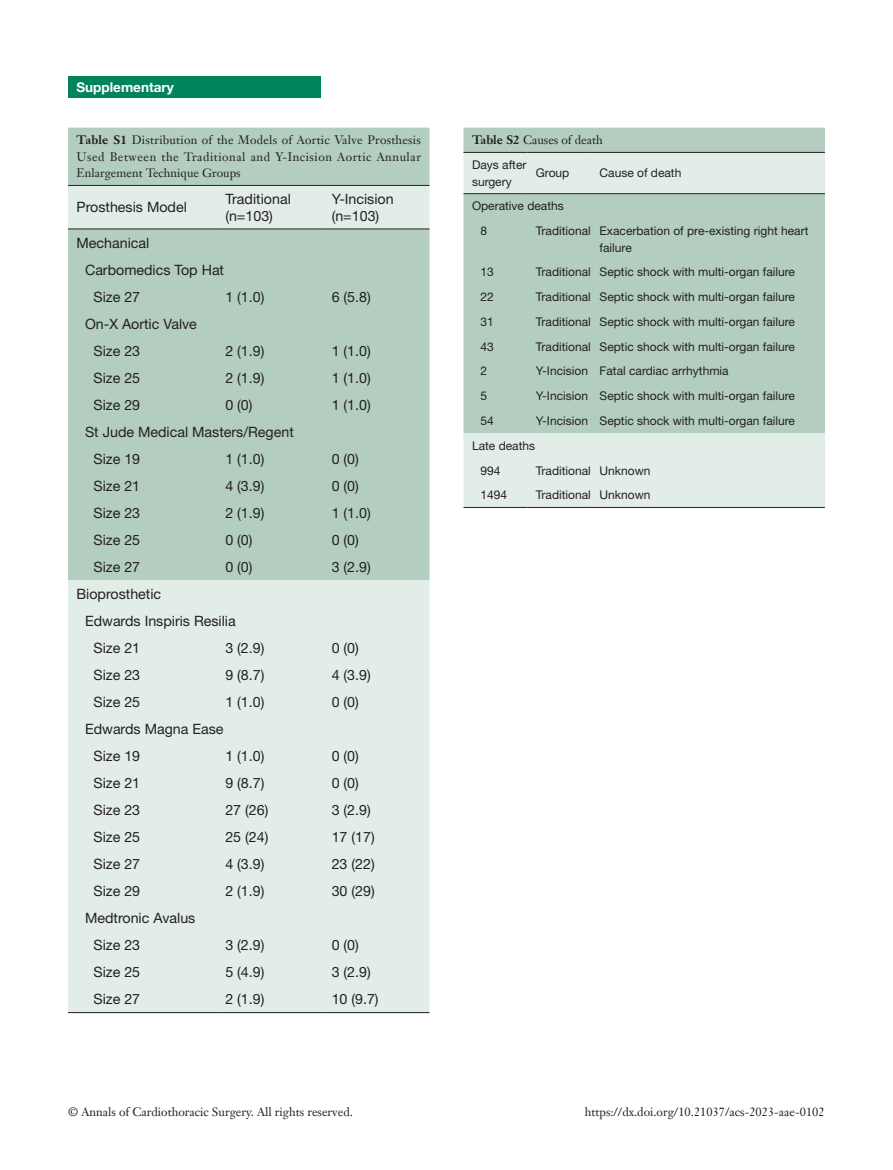
<style>
.page{position:relative;width:893px;height:1170px;background:#fff}
.page>*{position:absolute;margin:0;border:0;box-sizing:border-box;transform-origin:0 0}
.t1{font:14.25px/16.5px "Helvetica Neue LT Pro";color:#231f20}
.t2{font:700 13.5px "Helvetica Neue LT Pro";color:#fff}
.t3{font:12px/16.5px "Helvetica Neue LT Pro";color:#231f20}
.C-biaoge{font:12px/16.5px "Janson Text LT";color:#231f20;text-align:justify}
.s1{font-weight:700}
</style>
<div class="page">
<div style="left:68px;top:128px;width:361px;height:57px;background:#b3cec1"></div>
<svg style="left:68px;top:186px;width:361px;height:826px;background:#cedfd7"></svg>
<hr style="left:68px;top:185px;width:149px;height:1px;background:#231f20">
<hr style="left:217px;top:185px;width:106px;height:1px;background:#231f20">
<hr style="left:323px;top:185px;width:106px;height:1px;background:#231f20">
<hr style="left:68px;top:228px;width:149px;height:1px;background:#231f20">
<hr style="left:217px;top:228px;width:106px;height:1px;background:#231f20">
<hr style="left:323px;top:228px;width:106px;height:1px;background:#231f20">
<hr style="left:68px;top:1012px;width:149px;height:1px;background:#231f20">
<hr style="left:217px;top:1012px;width:106px;height:1px;background:#231f20">
<hr style="left:323px;top:1012px;width:106px;height:1px;background:#231f20">
<div style="left:463px;top:128px;width:362px;height:24px;background:#b3cec1"></div>
<svg style="left:463px;top:153px;width:362px;height:354px;background:#c2d7cd"></svg>
<hr style="left:463px;top:152px;width:64px;height:1px;background:#231f20">
<hr style="left:527px;top:152px;width:64px;height:1px;background:#231f20">
<hr style="left:591px;top:152px;width:234px;height:1px;background:#231f20">
<hr style="left:463px;top:507px;width:64px;height:1px;background:#231f20">
<hr style="left:527px;top:507px;width:64px;height:1px;background:#231f20">
<hr style="left:591px;top:507px;width:234px;height:1px;background:#231f20">
<hr style="left:463px;top:193px;width:64px;height:1px;background:#231f20">
<hr style="left:527px;top:193px;width:64px;height:1px;background:#231f20">
<hr style="left:591px;top:193px;width:234px;height:1px;background:#231f20">
<div style="left:68px;top:77px;width:252px;height:21px;background:#00845c"></div>
<p class="t2" style="left:77px;top:79px;width:99px">Supplementary</p>
<p class="C-biaoge" style="left:77px;top:132px;width:346px"><span class="s1">Table S1</span> Distribution of the Models of Aortic Valve Prosthesis Used Between the Traditional and Y-Incision Aortic Annular Enlargement Technique Groups</p>
<p class="t1" style="left:77px;top:198px;width:112px">Prosthesis Model</p>
<p class="t1" style="left:225px;top:190px;width:67px">Traditional (n=103)</p>
<p class="t1" style="left:332px;top:190px;width:64px">Y-Incision (n=103)</p>
<p class="t1" style="left:77px;top:234px;width:74px">Mechanical</p>
<p class="t1" style="left:85px;top:261px;width:141px">Carbomedics Top Hat</p>
<p class="t1" style="left:94px;top:288px;width:48px">Size 27</p>
<p class="t1" style="left:225px;top:288px;width:41px">1 (1.0)</p>
<p class="t1" style="left:332px;top:288px;width:41px">6 (5.8)</p>
<p class="t1" style="left:85px;top:315px;width:113px">On-X Aortic Valve</p>
<p class="t1" style="left:94px;top:342px;width:48px">Size 23</p>
<p class="t1" style="left:225px;top:342px;width:41px">2 (1.9)</p>
<p class="t1" style="left:332px;top:342px;width:41px">1 (1.0)</p>
<p class="t1" style="left:94px;top:369px;width:48px">Size 25</p>
<p class="t1" style="left:225px;top:369px;width:41px">2 (1.9)</p>
<p class="t1" style="left:332px;top:369px;width:41px">1 (1.0)</p>
<p class="t1" style="left:94px;top:396px;width:48px">Size 29</p>
<p class="t1" style="left:225px;top:396px;width:29px">0 (0)</p>
<p class="t1" style="left:332px;top:396px;width:41px">1 (1.0)</p>
<p class="t1" style="left:85px;top:423px;width:210px">St Jude Medical Masters/Regent</p>
<p class="t1" style="left:94px;top:450px;width:48px">Size 19</p>
<p class="t1" style="left:225px;top:450px;width:41px">1 (1.0)</p>
<p class="t1" style="left:332px;top:450px;width:29px">0 (0)</p>
<p class="t1" style="left:94px;top:477px;width:48px">Size 21</p>
<p class="t1" style="left:225px;top:477px;width:41px">4 (3.9)</p>
<p class="t1" style="left:332px;top:477px;width:29px">0 (0)</p>
<p class="t1" style="left:94px;top:504px;width:48px">Size 23</p>
<p class="t1" style="left:225px;top:504px;width:41px">2 (1.9)</p>
<p class="t1" style="left:332px;top:504px;width:41px">1 (1.0)</p>
<p class="t1" style="left:94px;top:531px;width:48px">Size 25</p>
<p class="t1" style="left:225px;top:531px;width:29px">0 (0)</p>
<p class="t1" style="left:332px;top:531px;width:29px">0 (0)</p>
<p class="t1" style="left:94px;top:558px;width:48px">Size 27</p>
<p class="t1" style="left:225px;top:558px;width:29px">0 (0)</p>
<p class="t1" style="left:332px;top:558px;width:41px">3 (2.9)</p>
<p class="t1" style="left:77px;top:585px;width:86px">Bioprosthetic</p>
<p class="t1" style="left:85px;top:612px;width:152px">Edwards Inspiris Resilia</p>
<p class="t1" style="left:94px;top:639px;width:48px">Size 21</p>
<p class="t1" style="left:225px;top:639px;width:41px">3 (2.9)</p>
<p class="t1" style="left:332px;top:639px;width:29px">0 (0)</p>
<p class="t1" style="left:94px;top:666px;width:48px">Size 23</p>
<p class="t1" style="left:225px;top:666px;width:41px">9 (8.7)</p>
<p class="t1" style="left:332px;top:666px;width:41px">4 (3.9)</p>
<p class="t1" style="left:94px;top:693px;width:48px">Size 25</p>
<p class="t1" style="left:225px;top:693px;width:41px">1 (1.0)</p>
<p class="t1" style="left:332px;top:693px;width:29px">0 (0)</p>
<p class="t1" style="left:85px;top:720px;width:140px">Edwards Magna Ease</p>
<p class="t1" style="left:94px;top:747px;width:48px">Size 19</p>
<p class="t1" style="left:225px;top:747px;width:41px">1 (1.0)</p>
<p class="t1" style="left:332px;top:747px;width:29px">0 (0)</p>
<p class="t1" style="left:94px;top:774px;width:48px">Size 21</p>
<p class="t1" style="left:225px;top:774px;width:41px">9 (8.7)</p>
<p class="t1" style="left:332px;top:774px;width:29px">0 (0)</p>
<p class="t1" style="left:94px;top:801px;width:48px">Size 23</p>
<p class="t1" style="left:225px;top:801px;width:45px">27 (26)</p>
<p class="t1" style="left:332px;top:801px;width:41px">3 (2.9)</p>
<p class="t1" style="left:94px;top:828px;width:48px">Size 25</p>
<p class="t1" style="left:225px;top:828px;width:45px">25 (24)</p>
<p class="t1" style="left:332px;top:828px;width:45px">17 (17)</p>
<p class="t1" style="left:94px;top:855px;width:48px">Size 27</p>
<p class="t1" style="left:225px;top:855px;width:41px">4 (3.9)</p>
<p class="t1" style="left:332px;top:855px;width:45px">23 (22)</p>
<p class="t1" style="left:94px;top:882px;width:48px">Size 29</p>
<p class="t1" style="left:225px;top:882px;width:41px">2 (1.9)</p>
<p class="t1" style="left:332px;top:882px;width:45px">30 (29)</p>
<p class="t1" style="left:85px;top:909px;width:112px">Medtronic Avalus</p>
<p class="t1" style="left:94px;top:936px;width:48px">Size 23</p>
<p class="t1" style="left:225px;top:936px;width:41px">3 (2.9)</p>
<p class="t1" style="left:332px;top:936px;width:29px">0 (0)</p>
<p class="t1" style="left:94px;top:963px;width:48px">Size 25</p>
<p class="t1" style="left:225px;top:963px;width:41px">5 (4.9)</p>
<p class="t1" style="left:332px;top:963px;width:41px">3 (2.9)</p>
<p class="t1" style="left:94px;top:990px;width:48px">Size 27</p>
<p class="t1" style="left:225px;top:990px;width:41px">2 (1.9)</p>
<p class="t1" style="left:332px;top:990px;width:48px">10 (9.7)</p>
<p class="C-biaoge" style="left:472px;top:132px;width:132px"><span class="s1">Table S2</span> Causes of death</p>
<p class="t3" style="left:472px;top:156px;width:56px">Days after surgery</p>
<p class="t3" style="left:536px;top:164px;width:35px">Group</p>
<p class="t3" style="left:600px;top:164px;width:83px">Cause of death</p>
<p class="t3" style="left:472px;top:197px;width:93px">Operative deaths</p>
<p class="t3" style="left:480px;top:222px;width:8px">8</p>
<p class="t3" style="left:536px;top:222px;width:57px">Traditional</p>
<p class="t3" style="left:600px;top:222px;width:210px">Exacerbation of pre-existing right heart failure</p>
<p class="t3" style="left:480px;top:263px;width:15px">13</p>
<p class="t3" style="left:536px;top:263px;width:57px">Traditional</p>
<p class="t3" style="left:600px;top:263px;width:197px">Septic shock with multi-organ failure</p>
<p class="t3" style="left:480px;top:288px;width:15px">22</p>
<p class="t3" style="left:536px;top:288px;width:57px">Traditional</p>
<p class="t3" style="left:600px;top:288px;width:197px">Septic shock with multi-organ failure</p>
<p class="t3" style="left:480px;top:313px;width:15px">31</p>
<p class="t3" style="left:536px;top:313px;width:57px">Traditional</p>
<p class="t3" style="left:600px;top:313px;width:197px">Septic shock with multi-organ failure</p>
<p class="t3" style="left:480px;top:338px;width:15px">43</p>
<p class="t3" style="left:536px;top:338px;width:57px">Traditional</p>
<p class="t3" style="left:600px;top:338px;width:197px">Septic shock with multi-organ failure</p>
<p class="t3" style="left:480px;top:362px;width:8px">2</p>
<p class="t3" style="left:536px;top:362px;width:54px">Y-Incision</p>
<p class="t3" style="left:600px;top:362px;width:131px">Fatal cardiac arrhythmia</p>
<p class="t3" style="left:480px;top:387px;width:8px">5</p>
<p class="t3" style="left:536px;top:387px;width:54px">Y-Incision</p>
<p class="t3" style="left:600px;top:387px;width:197px">Septic shock with multi-organ failure</p>
<p class="t3" style="left:480px;top:412px;width:15px">54</p>
<p class="t3" style="left:536px;top:412px;width:54px">Y-Incision</p>
<p class="t3" style="left:600px;top:412px;width:197px">Septic shock with multi-organ failure</p>
<p class="t3" style="left:472px;top:437px;width:65px">Late deaths</p>
<p class="t3" style="left:480px;top:461px;width:22px">994</p>
<p class="t3" style="left:536px;top:461px;width:57px">Traditional</p>
<p class="t3" style="left:600px;top:461px;width:52px">Unknown</p>
<p class="t3" style="left:480px;top:486px;width:28px">1494</p>
<p class="t3" style="left:536px;top:486px;width:57px">Traditional</p>
<p class="t3" style="left:600px;top:486px;width:52px">Unknown</p>
<p class="C-biaoge" style="left:68px;top:1103px;width:286px">© Annals of Cardiothoracic Surgery. All rights reserved.</p>
<p class="C-biaoge" style="left:585px;top:1103px;width:241px">https://dx.doi.org/10.21037/acs-2023-aae-0102</p>
</div>
